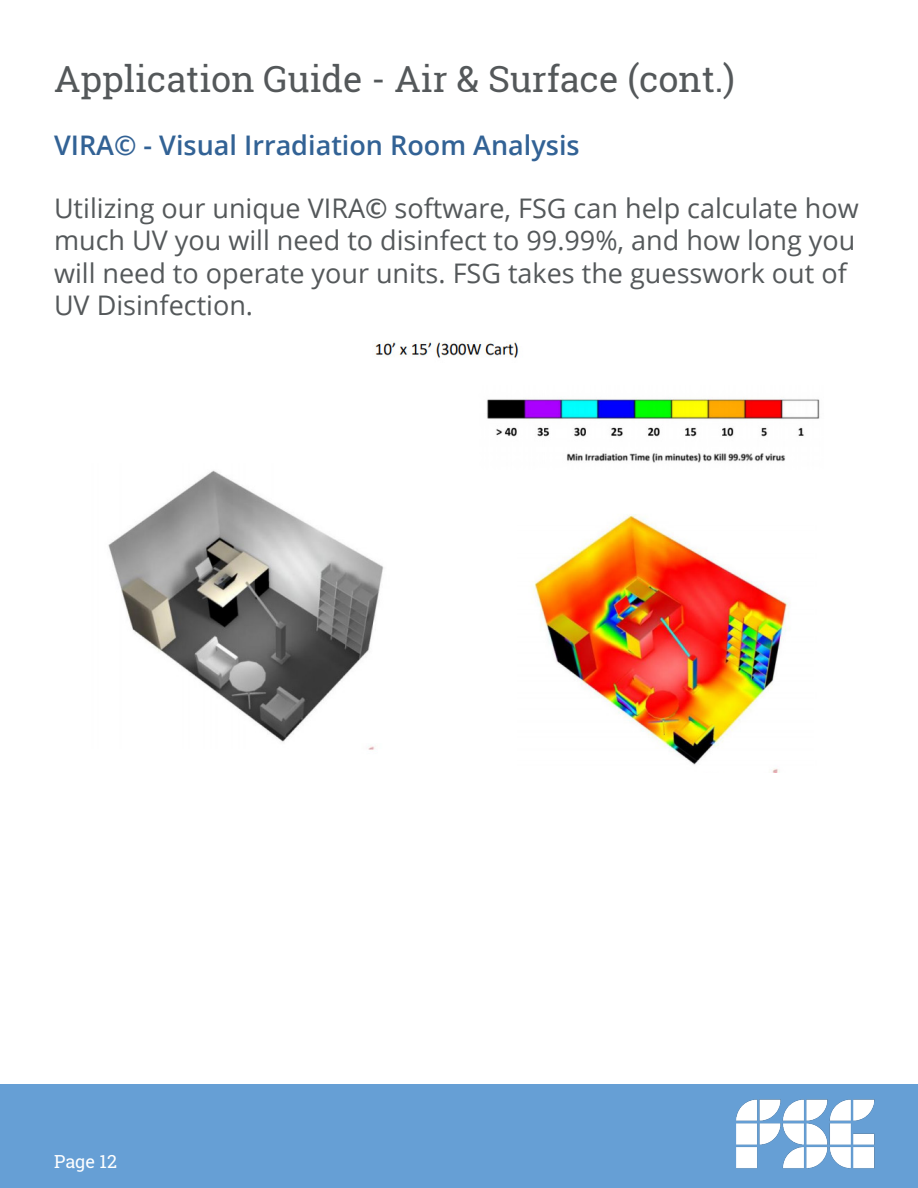
<style>
.page{position:relative;width:918px;height:1188px;background:#fff}
.page>*{position:absolute;margin:0;border:0;box-sizing:border-box;transform-origin:0 0}
.t1{font:36px "Roboto Slab";color:#54585a}
.t2{font:27px/32.4px "Open Sans";color:#54585a}
.t3{font:600 27px "Open Sans";color:#326295}
.t4{font:18px "Roboto Slab";color:#fff}
.s1{font-weight:600}
</style>
<div class="page">
<div style="left:0;top:1084px;width:918px;height:104px;background:#669fd5"></div>
<img style="left:736px;top:1099px;width:139px;height:70px">
<img style="left:108px;top:341px;width:712px;height:431px">
<p class="t1" style="left:54px;top:54px;width:683px">Application Guide - Air &amp; Surface (cont.)</p>
<p class="t3" style="left:54px;top:126px;width:527px">VIRA© - Visual Irradiation Room Analysis</p>
<p class="t2" style="left:54px;top:191px;width:806px">Utilizing our unique VIRA<span class="s1">©</span> software, FSG can help calculate how much UV you will need to disinfect to 99.99%, and how long you will need to operate your units. FSG takes the guesswork out of UV Disinfection.</p>
<p class="t4" style="left:54px;top:1149px;width:64px">Page 12</p>
</div>
